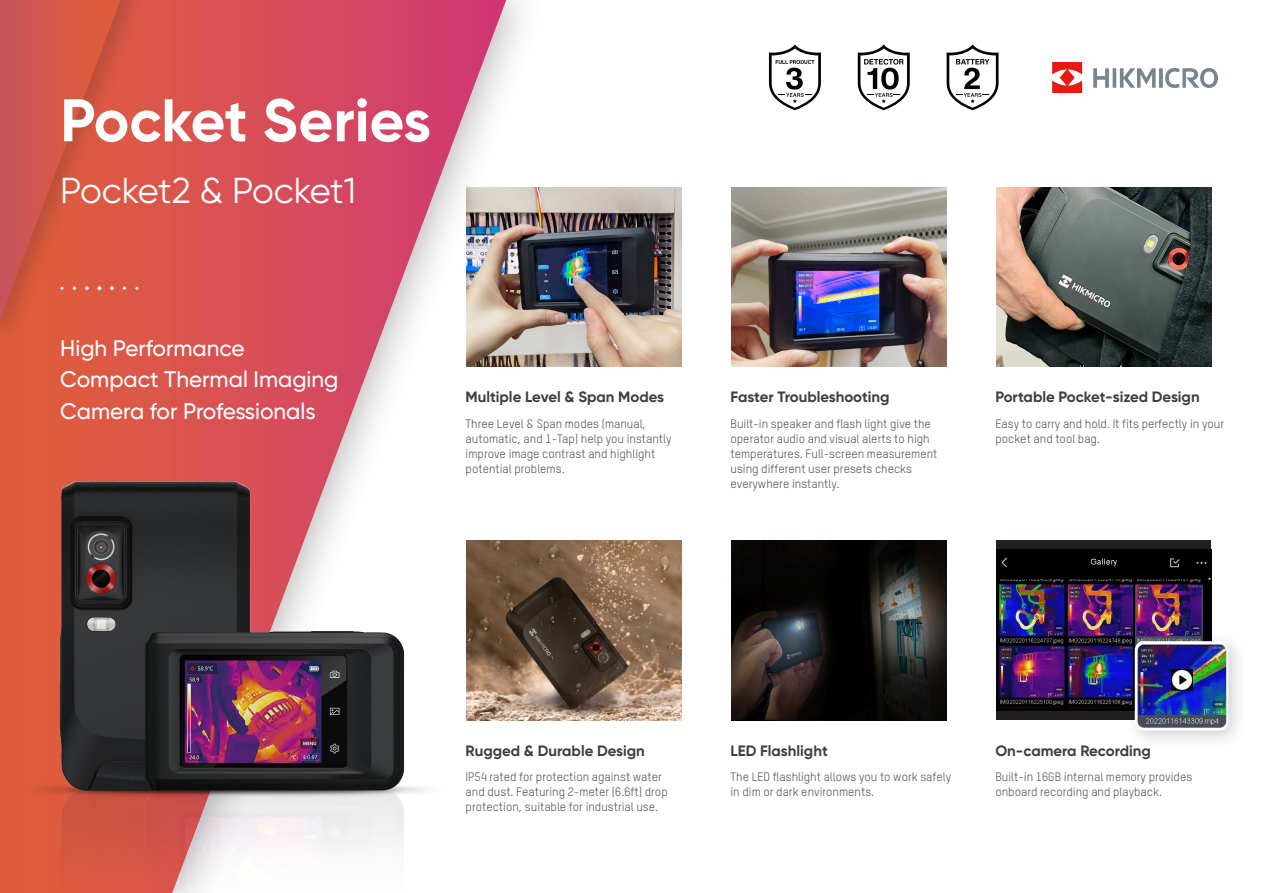
<style>
.page{position:relative;width:1263px;height:893px;background:#fff}
.page>*{position:absolute;margin:0;border:0;box-sizing:border-box;transform-origin:0 0}
.t1{font:700 60px "Gilroy";color:#fff}
.t2{font:36px "Gilroy";letter-spacing:-.005em;color:#fff}
.t3{font:500 22.5px "Gilroy";color:#fff}
.t4{font:700 15px "Gilroy";color:#3e3e3f}
.t5{font:12px/15px "TSTARPRO";color:#4b4c4d}
</style>
<div class="page">
<img style="left:0;top:0;width:506px;height:893px">
<div style="left:0;top:0;width:146px;height:346px;background:#231f20;opacity:.2"></div>
<svg style="left:0;top:0;width:126px;height:320px;background:#ce554f"></svg>
<div style="left:1125px;top:631px;width:122px;height:118px;background:#231f20;opacity:.2"></div>
<img style="left:11px;top:44px;width:1217px;height:849px">
<p class="t1" style="left:60px;top:83px;width:372px">Pocket Series</p>
<p class="t2" style="left:60px;top:168px;width:297px">Pocket2 &amp; Pocket1</p>
<p class="t3" style="left:60px;top:334px;width:186px">High Performance</p>
<p class="t3" style="left:60px;top:365px;width:280px">Compact Thermal Imaging</p>
<p class="t3" style="left:60px;top:397px;width:257px">Camera for Professionals</p>
<p class="t4" style="left:466px;top:388px;width:200px">Multiple Level &amp; Span Modes</p>
<p class="t5" style="left:466px;top:416px;width:207px">Three Level &amp; Span modes (manual, automatic, and 1-Tap) help you instantly improve image contrast and highlight potential problems.</p>
<p class="t4" style="left:730px;top:388px;width:160px">Faster Troubleshooting</p>
<p class="t5" style="left:730px;top:416px;width:208px">Built-in speaker and flash light give the operator audio and visual alerts to high temperatures. Full-screen measurement using different user presets checks everywhere instantly.</p>
<p class="t4" style="left:995px;top:388px;width:206px">Portable Pocket-sized Design</p>
<p class="t5" style="left:995px;top:416px;width:230px">Easy to carry and hold. It fits perfectly in your pocket and tool bag.</p>
<p class="t4" style="left:466px;top:741px;width:181px">Rugged &amp; Durable Design</p>
<p class="t5" style="left:466px;top:769px;width:204px">IP54 rated for protection against water and dust. Featuring 2-meter (6.6ft) drop protection, suitable for industrial use.</p>
<p class="t4" style="left:730px;top:741px;width:99px">LED Flashlight</p>
<p class="t5" style="left:730px;top:769px;width:222px">The LED flashlight allows you to work safely in dim or dark environments.</p>
<p class="t4" style="left:995px;top:741px;width:157px">On-camera Recording</p>
<p class="t5" style="left:995px;top:769px;width:198px">Built-in 16GB internal memory provides onboard recording and playback.</p>
</div>
